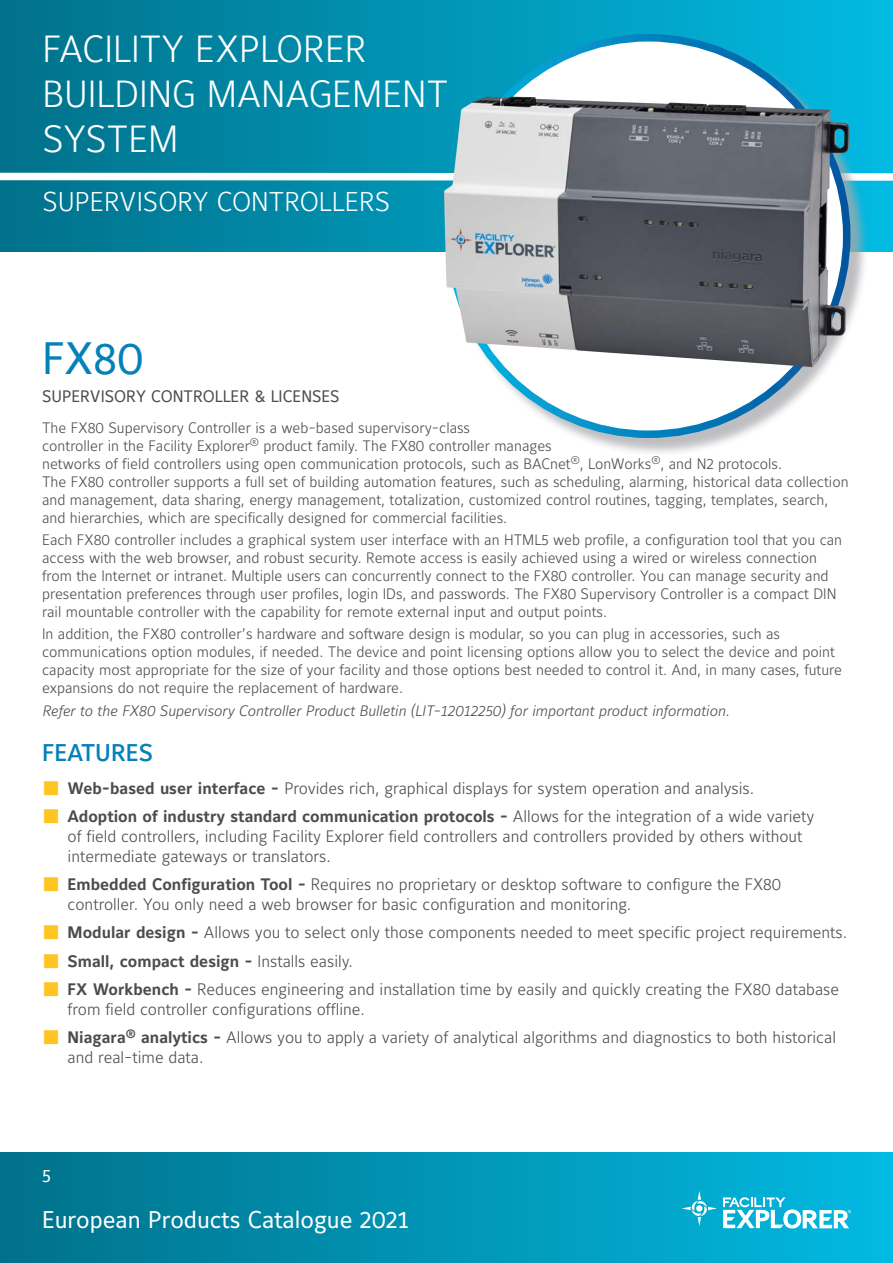
<style>
.page{position:relative;width:893px;height:1263px;background:#fff}
.page>*{position:absolute;margin:0;border:0;box-sizing:border-box;transform-origin:0 0}
.PRODUCT{font:45px "Maurea Regular Lf";color:#0481b8}
.t1{font:37.5px/45px "Maurea Light Lf";color:#fff}
.RANGE_ACTUATORS_INDE{font:27px "Maurea Light Lf";color:#fff}
.t2{font:24px "Maurea Regular Lf";color:#fff}
.HEADING_1{font:24px "Maurea Medium Lf";color:#0481b8}
.t3{font:18px "Maurea Regular Lf";color:#fff}
.t4{font:16.5px/19.8px "Maurea Light Lf";color:#4b4c4d}
.t5{font:16.5px "Maurea Bold Lf";color:#4b4c4d}
.PRODUCT_DESCRIPTION{font:16.5px "Maurea Regular Lf";color:#4b4c4d}
.t6{font:15px/18px "Maurea Light Lf";color:#4b4c4d}
.t7{font:15px "Maurea Light Italic Lf";color:#4b4c4d}
.s1{font-family:"Maurea Bold Lf"}
.s2{font-family:"Maurea Light Lf"}
</style>
<div class="page">
<div style="left:0;top:1153px;width:893px;height:110px;background:linear-gradient(to right,#01718a,#02b9e2)"></div>
<div style="left:0;top:0;width:893px;height:251px;background:linear-gradient(to right,#01718a,#02b9e2)"></div>
<svg style="left:0;top:169px;width:420px;height:15px"></svg>
<div style="left:449px;top:36px;width:420px;height:420px;background:#a8a9ad;opacity:.75"></div>
<svg style="left:450px;top:38px;width:397px;height:396px"></svg>
<svg style="left:723px;top:1197px;width:128px;height:31px"></svg>
<svg style="left:682px;top:1191px;width:35px;height:35px"></svg>
<img style="left:420px;top:52px;width:473px;height:335px">
<h2 class="t1" style="left:43px;top:28px;width:407px">FACILITY EXPLORER<br>BUILDING MANAGEMENT<br>SYSTEM</h2>
<p class="RANGE_ACTUATORS_INDE" style="left:43px;top:186px;width:349px">SUPERVISORY CONTROLLERS</p>
<p class="PRODUCT" style="left:42px;top:333px;width:103px">FX80</p>
<p class="PRODUCT_DESCRIPTION" style="left:42px;top:387px;width:299px">SUPERVISORY CONTROLLER &amp; LICENSES</p>
<p class="t6" style="left:42px;top:419px;width:808px">The FX80 Supervisory Controller is a web-based supervisory-class<br>controller in the Facility Explorer<sup>®</sup> product family. The FX80 controller manages<br>networks of field controllers using open communication protocols, such as BACnet<sup>®</sup>, LonWorks<sup>®</sup>, and N2 protocols.<br>The FX80 controller supports a full set of building automation features, such as scheduling, alarming, historical data collection and management, data sharing, energy management, totalization, customized control routines, tagging, templates, search, and hierarchies, which are specifically designed for commercial facilities.</p>
<p class="t6" style="left:42px;top:532px;width:802px">Each FX80 controller includes a graphical system user interface with an HTML5 web profile, a configuration tool that you can access with the web browser, and robust security. Remote access is easily achieved using a wired or wireless connection from the Internet or intranet. Multiple users can concurrently connect to the FX80 controller. You can manage security and presentation preferences through user profiles, login IDs, and passwords. The FX80 Supervisory Controller is a compact DIN rail mountable controller with the capability for remote external input and output points.</p>
<p class="t6" style="left:42px;top:626px;width:801px">In addition, the FX80 controller’s hardware and software design is modular, so you can plug in accessories, such as communications option modules, if needed. The device and point licensing options allow you to select the device and point capacity most appropriate for the size of your facility and those options best needed to control it. And, in many cases, future expansions do not require the replacement of hardware.</p>
<p class="t7" style="left:42px;top:702px;width:689px">Refer to the FX80 Supervisory Controller Product Bulletin (LIT-12012250) for important product information.</p>
<p class="HEADING_1" style="left:42px;top:740px;width:112px">FEATURES</p>
<p class="t4" style="left:68px;top:779px;width:688px"><span class="s1">Web-based user interface -</span> Provides rich, graphical displays for system operation and analysis.</p>
<p class="t4" style="left:68px;top:807px;width:748px"><span class="s1">Adoption of industry standard communication protocols -</span> Allows for the integration of a wide variety of field controllers, including Facility Explorer field controllers and controllers provided by others without intermediate gateways or translators.</p>
<p class="t4" style="left:68px;top:875px;width:715px"><span class="s1">Embedded Configuration Tool -</span> Requires no proprietary or desktop software to configure the FX80 controller. You only need a web browser for basic configuration and monitoring.</p>
<p class="t4" style="left:68px;top:923px;width:781px"><span class="s1">Modular design -</span> Allows you to select only those components needed to meet specific project requirements.</p>
<p class="t5" style="left:68px;top:952px;width:287px">Small, compact design - <span class="s2">Installs easily.</span></p>
<p class="t4" style="left:68px;top:980px;width:773px"><span class="s1">FX Workbench -</span> Reduces engineering and installation time by easily and quickly creating the FX80 database from field controller configurations offline.</p>
<p class="t4" style="left:68px;top:1028px;width:770px"><span class="s1">Niagara</span><sup>®</sup> <span class="s1">analytics -</span> Allows you to apply a variety of analytical algorithms and diagnostics to both historical and real-time data.</p>
<p class="t3" style="left:42px;top:1166px;width:10px">5</p>
<h3 class="t2" style="left:42px;top:1206px;width:368px">European Products Catalogue 2021</h3>
</div>
